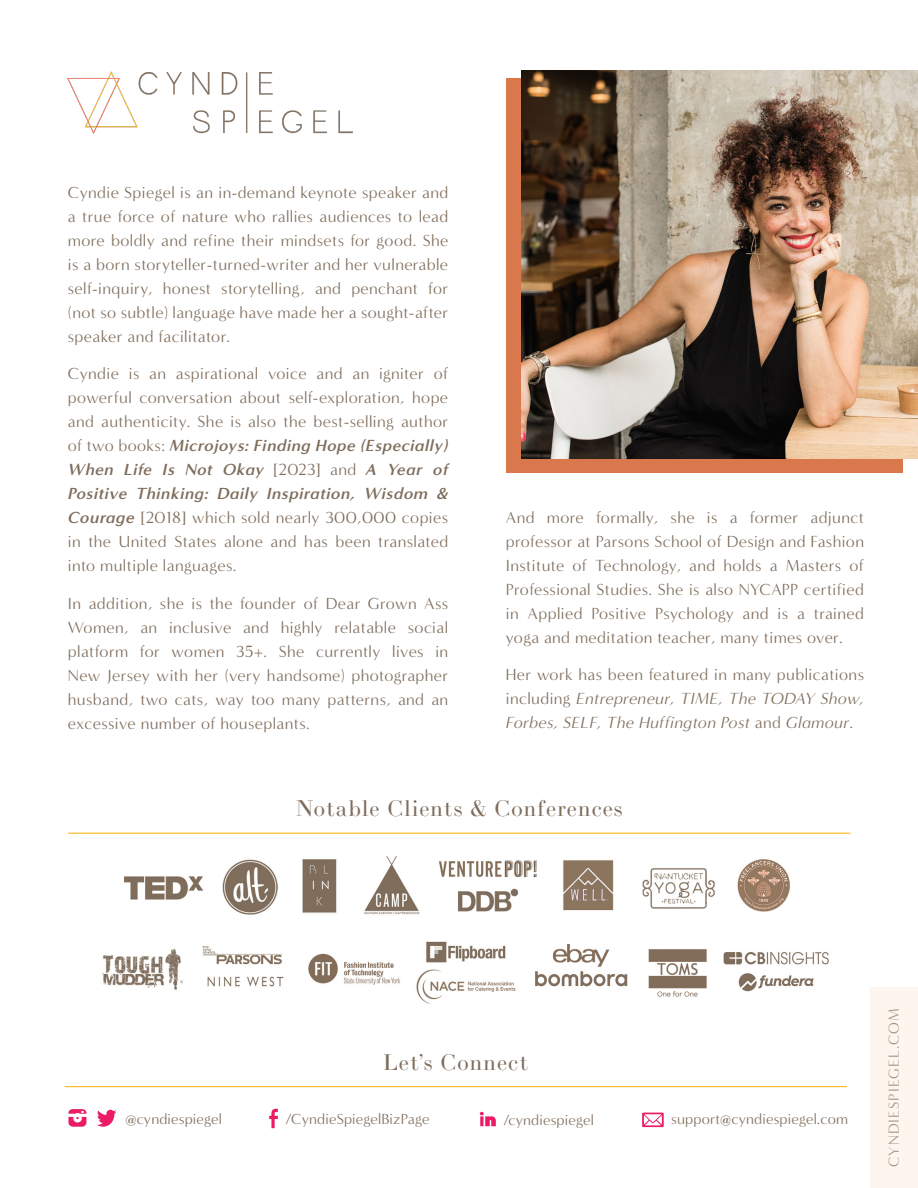
<style>
.page{position:relative;width:918px;height:1188px;background:#fff}
.page>*{position:absolute;margin:0;border:0;box-sizing:border-box;transform-origin:0 0}
.t1{font:22.5px "LTC Bodoni 175 Pro";letter-spacing:.05em;color:#7f6d5c}
.t2{font:16.5px/24px "Minerva Modern";letter-spacing:.025em;color:#7f6d5c;text-align:justify}
.t3{font:italic 16.5px/24px "Minerva Modern";letter-spacing:.025em;color:#7f6d5c;text-align:justify}
.t4{font:15px "Minerva Modern";letter-spacing:.01em;color:#7f6d5c}
.t5{font:15px "Minerva Modern";letter-spacing:.075em;color:#7f6d5c}
.s1{font-weight:700;font-style:italic}
.s2{font-style:normal}
</style>
<div class="page">
<div style="left:506px;top:78px;width:396px;height:395px;background:#d9784d"></div>
<img style="left:522px;top:70px;width:396px;height:389px">
<img style="left:68px;top:71px;width:285px;height:63px">
<img style="left:123px;top:856px;width:667px;height:59px">
<hr style="left:68px;top:833px;width:782px;height:1px;background:#fdaf03">
<div style="left:870px;top:987px;width:48px;height:201px;background:#fdf5ee"></div>
<img style="left:102px;top:941px;width:727px;height:63px">
<hr style="left:65px;top:1086px;width:782px;height:1px;background:#fdaf03">
<svg style="left:68px;top:1109px;width:18px;height:18px"></svg>
<svg style="left:97px;top:1110px;width:19px;height:17px"></svg>
<svg style="left:269px;top:1109px;width:9px;height:19px"></svg>
<svg style="left:480px;top:1112px;width:16px;height:15px"></svg>
<svg style="left:642px;top:1113px;width:22px;height:14px"></svg>
<p class="t2" style="left:68px;top:180px;width:382px">Cyndie Spiegel is an in-demand keynote speaker and a true force of nature who rallies audiences to lead more boldly and refine their mindsets for good. She is a born storyteller-turned-writer and her vulnerable self-inquiry, honest storytelling, and penchant for (not so subtle) language have made her a sought-after speaker and facilitator.</p>
<p class="t2" style="left:68px;top:362px;width:382px">Cyndie is an aspirational voice and an igniter of powerful conversation about self-exploration, hope and authenticity. She is also the best-selling author of two books: <span class="s1">Microjoys: Finding Hope (Especially)<br>When Life Is Not Okay</span> [2023] and <span class="s1">A Year of Positive Thinking: Daily Inspiration, Wisdom &amp; Courage</span> [2018] which sold nearly 300,000 copies in the United States alone and has been translated into multiple languages.</p>
<p class="t2" style="left:68px;top:591px;width:382px">In addition, she is the founder of Dear Grown Ass Women, an inclusive and highly relatable social platform for women 35+. She currently lives in New Jersey with her (very handsome) photographer husband, two cats, way too many patterns, and an excessive number of houseplants.</p>
<p class="t2" style="left:506px;top:506px;width:360px">And more formally, she is a former adjunct professor at Parsons School of Design and Fashion Institute of Technology, and holds a Masters of Professional Studies. She is also NYCAPP certified in Applied Positive Psychology and is a trained yoga and meditation teacher, many times over.</p>
<p class="t3" style="left:506px;top:663px;width:360px"><span class="s2">Her work has been featured in many publications including</span> Entrepreneur, TIME, The TODAY Show, Forbes, SELF, The Huffington Post <span class="s2">and</span> Glamour<span class="s2">.</span></p>
<p class="t1" style="left:295px;top:794px;width:329px">Notable Clients &amp; Conferences</p>
<p class="t1" style="left:383px;top:1048px;width:147px">Let’s Connect</p>
<p class="t4" style="left:125px;top:1110px;width:98px">@cyndiespiegel</p>
<p class="t4" style="left:285px;top:1110px;width:146px">/CyndieSpiegelBizPage</p>
<p class="t4" style="left:503px;top:1112px;width:92px">/cyndiespiegel</p>
<p class="t4" style="left:671px;top:1110px;width:178px">support@cyndiespiegel.com</p>
<p class="t5" style="left:885px;top:1167px;width:160px;rotate:-90deg">CYNDIESPIEGEL.COM</p>
</div>
